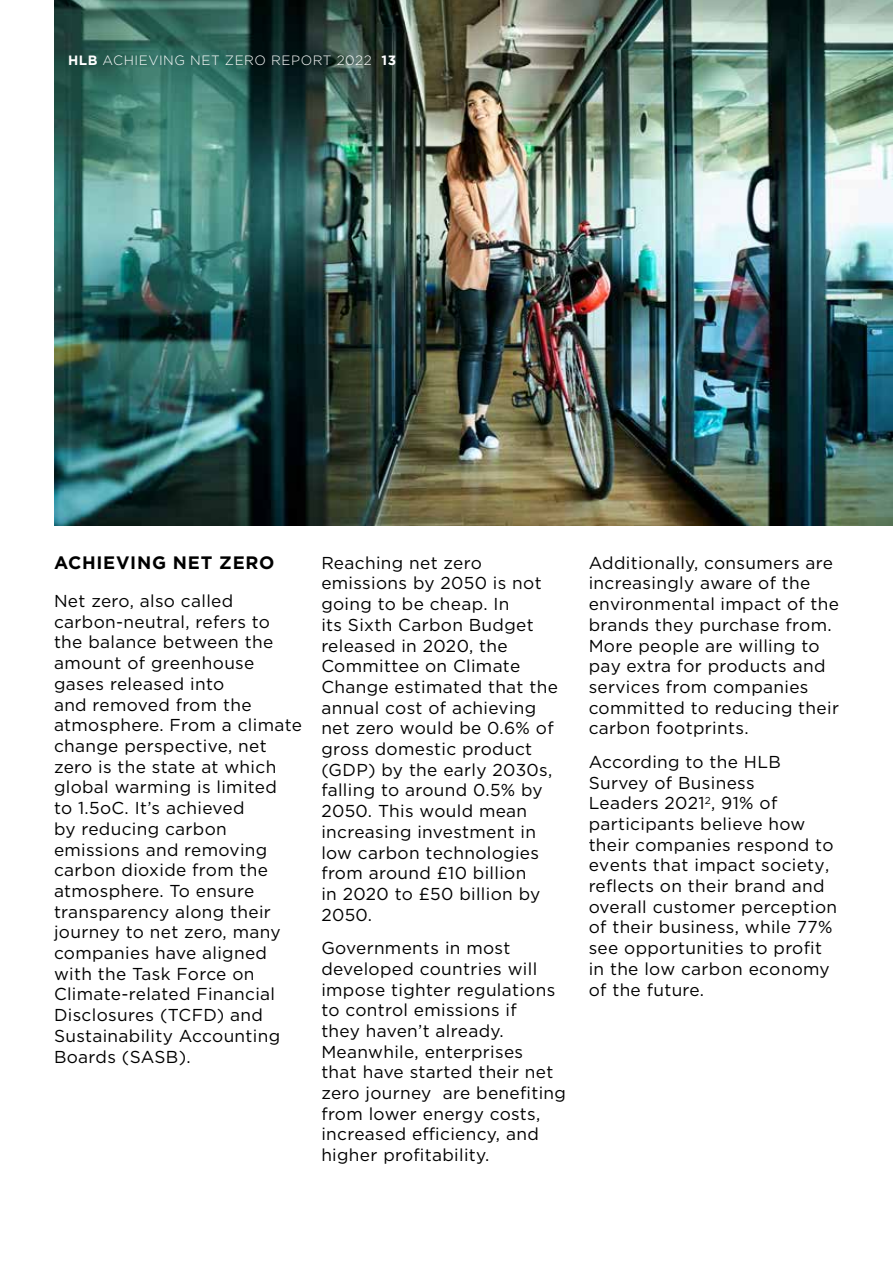
<style>
.page{position:relative;width:893px;height:1263px;background:#fff}
.page>*{position:absolute;margin:0;border:0;box-sizing:border-box;transform-origin:0 0}
.t1{font:700 18px "Gotham";letter-spacing:.04em;color:#000}
.t2{font:17.25px/20.7px "Gotham";letter-spacing:.02em;color:#000}
.t3{font:300 13.5px "Gotham";letter-spacing:.04em;color:#fff}
.s1{font-weight:700}
</style>
<div class="page">
<img style="left:54px;top:0;width:839px;height:526px">
<p class="t3" style="left:68px;top:51px;width:329px"><span class="s1">HLB</span> ACHIEVING NET ZERO REPORT 2022 <span class="s1">13</span></p>
<p class="t1" style="left:54px;top:551px;width:222px">ACHIEVING NET ZERO</p>
<p class="t2" style="left:54px;top:590px;width:249px">Net zero, also called carbon-neutral, refers to the balance between the amount of greenhouse gases released into<br>and removed from the atmosphere. From a climate change perspective, net zero is the state at which global warming is limited<br>to 1.5oC. It’s achieved<br>by reducing carbon emissions and removing carbon dioxide from the atmosphere. To ensure transparency along their journey to net zero, many companies have aligned with the Task Force on<br>Climate-related Financial<br>Disclosures (TCFD) and<br>Sustainability Accounting<br>Boards (SASB).</p>
<p class="t2" style="left:321px;top:552px;width:238px">Reaching net zero emissions by 2050 is not going to be cheap. In<br>its Sixth Carbon Budget released in 2020, the<br>Committee on Climate<br>Change estimated that the annual cost of achieving net zero would be 0.6% of gross domestic product (GDP) by the early 2030s, falling to around 0.5% by<br>2050. This would mean increasing investment in low carbon technologies from around £10 billion<br>in 2020 to £50 billion by<br>2050.</p>
<p class="t2" style="left:321px;top:937px;width:246px">Governments in most developed countries will impose tighter regulations to control emissions if<br>they haven’t already.<br>Meanwhile, enterprises<br>that have started their net zero journey are benefiting from lower energy costs, increased efficiency, and higher profitability.</p>
<p class="t2" style="left:589px;top:552px;width:252px">Additionally, consumers are increasingly aware of the environmental impact of the brands they purchase from.<br>More people are willing to pay extra for products and services from companies committed to reducing their carbon footprints.</p>
<p class="t2" style="left:589px;top:751px;width:250px">According to the HLB<br>Survey of Business<br>Leaders 2021<sup>2</sup>, 91% of participants believe how their companies respond to events that impact society, reflects on their brand and overall customer perception of their business, while 77% see opportunities to profit in the low carbon economy of the future.</p>
</div>
